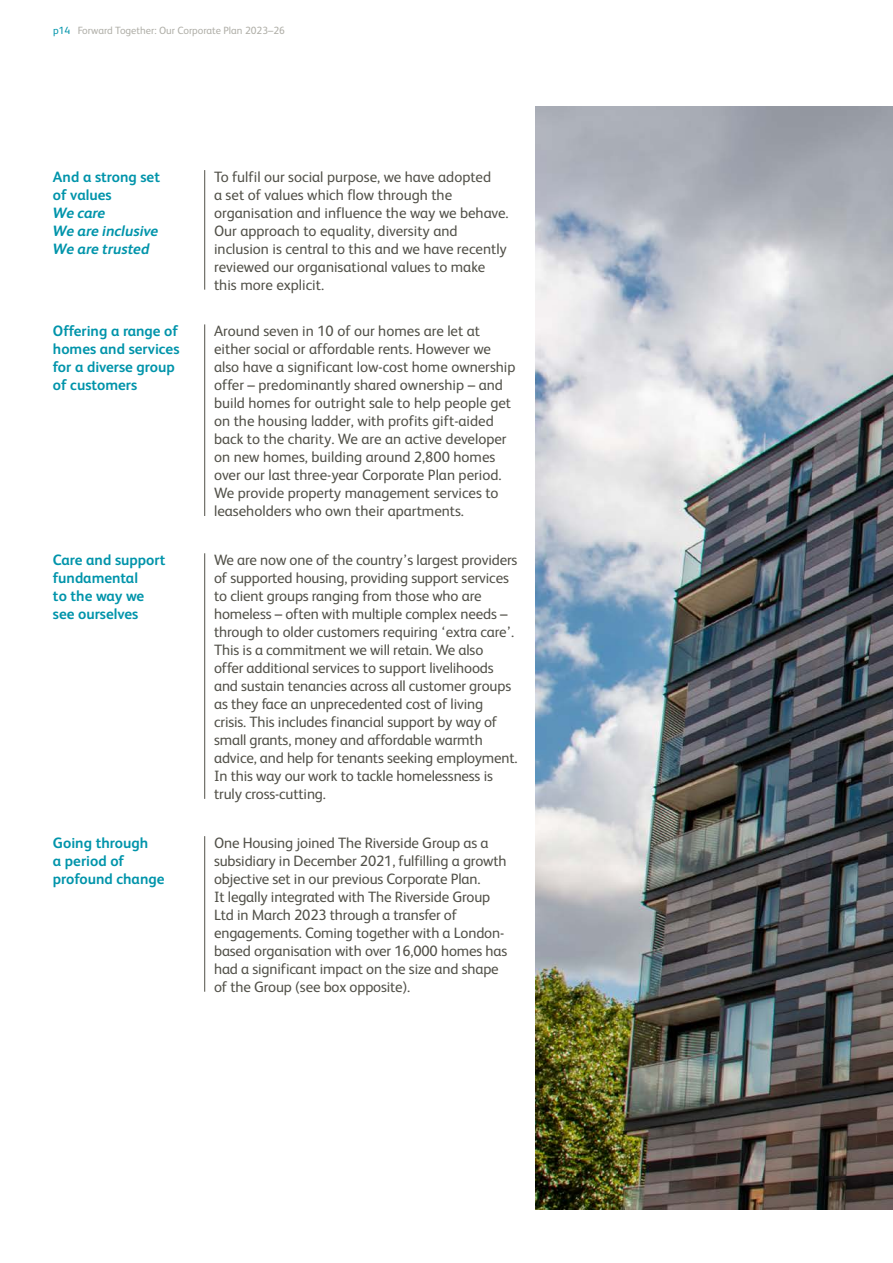
<style>
.page{position:relative;width:893px;height:1263px;background:#fff}
.page>*{position:absolute;margin:0;border:0;box-sizing:border-box;transform-origin:0 0}
.t1{font:15px/18px "FS Albert";letter-spacing:-.01em;color:#525149}
.t2{font:700 15px/18px "FS Albert";color:#0094aa}
.t3{font:italic 700 15px/18px "FS Albert";color:#0094aa}
.t4{font:10.5px "FS Albert";color:#b0afa8}
.s1{color:#0094aa}
</style>
<div class="page">
<img style="left:536px;top:106px;width:357px;height:1104px">
<hr style="left:204px;top:170px;width:1px;height:120px;background:#525149">
<hr style="left:204px;top:324px;width:1px;height:192px;background:#525149">
<hr style="left:204px;top:553px;width:1px;height:246px;background:#525149">
<hr style="left:204px;top:836px;width:1px;height:156px;background:#525149">
<p class="t4" style="left:53px;top:23px;width:233px"><span class="s1">p14</span> Forward Together: Our Corporate Plan 2023–26</p>
<p class="t2" style="left:53px;top:167px;width:109px">And a strong set of values</p>
<p class="t3" style="left:53px;top:203px;width:107px">We care<br>We are inclusive<br>We are trusted</p>
<p class="t2" style="left:53px;top:321px;width:128px">Offering a range of homes and services for a diverse group of customers</p>
<p class="t2" style="left:53px;top:550px;width:114px">Care and support fundamental<br>to the way we see ourselves</p>
<p class="t2" style="left:53px;top:833px;width:113px">Going through<br>a period of profound change</p>
<p class="t1" style="left:214px;top:167px;width:296px">To fulfil our social purpose, we have adopted<br>a set of values which flow through the organisation and influence the way we behave.<br>Our approach to equality, diversity and inclusion is central to this and we have recently reviewed our organisational values to make this more explicit.</p>
<p class="t1" style="left:214px;top:321px;width:303px">Around seven in 10 of our homes are let at either social or affordable rents. However we also have a significant low-cost home ownership offer – predominantly shared ownership – and build homes for outright sale to help people get on the housing ladder, with profits gift-aided back to the charity. We are an active developer on new homes, building around 2,800 homes over our last three-year Corporate Plan period.<br>We provide property management services to leaseholders who own their apartments.</p>
<p class="t1" style="left:214px;top:550px;width:305px">We are now one of the country’s largest providers of supported housing, providing support services to client groups ranging from those who are homeless – often with multiple complex needs – through to older customers requiring ‘extra care’.<br>This is a commitment we will retain. We also<br>offer additional services to support livelihoods and sustain tenancies across all customer groups as they face an unprecedented cost of living crisis. This includes financial support by way of small grants, money and affordable warmth advice, and help for tenants seeking employment.<br>In this way our work to tackle homelessness is truly cross-cutting.</p>
<p class="t1" style="left:214px;top:833px;width:295px">One Housing joined The Riverside Group as a subsidiary in December 2021, fulfilling a growth objective set in our previous Corporate Plan.<br>It legally integrated with The Riverside Group Ltd in March 2023 through a transfer of engagements. Coming together with a London&shy;based organisation with over 16,000 homes has had a significant impact on the size and shape of the Group (see box opposite).</p>
</div>
